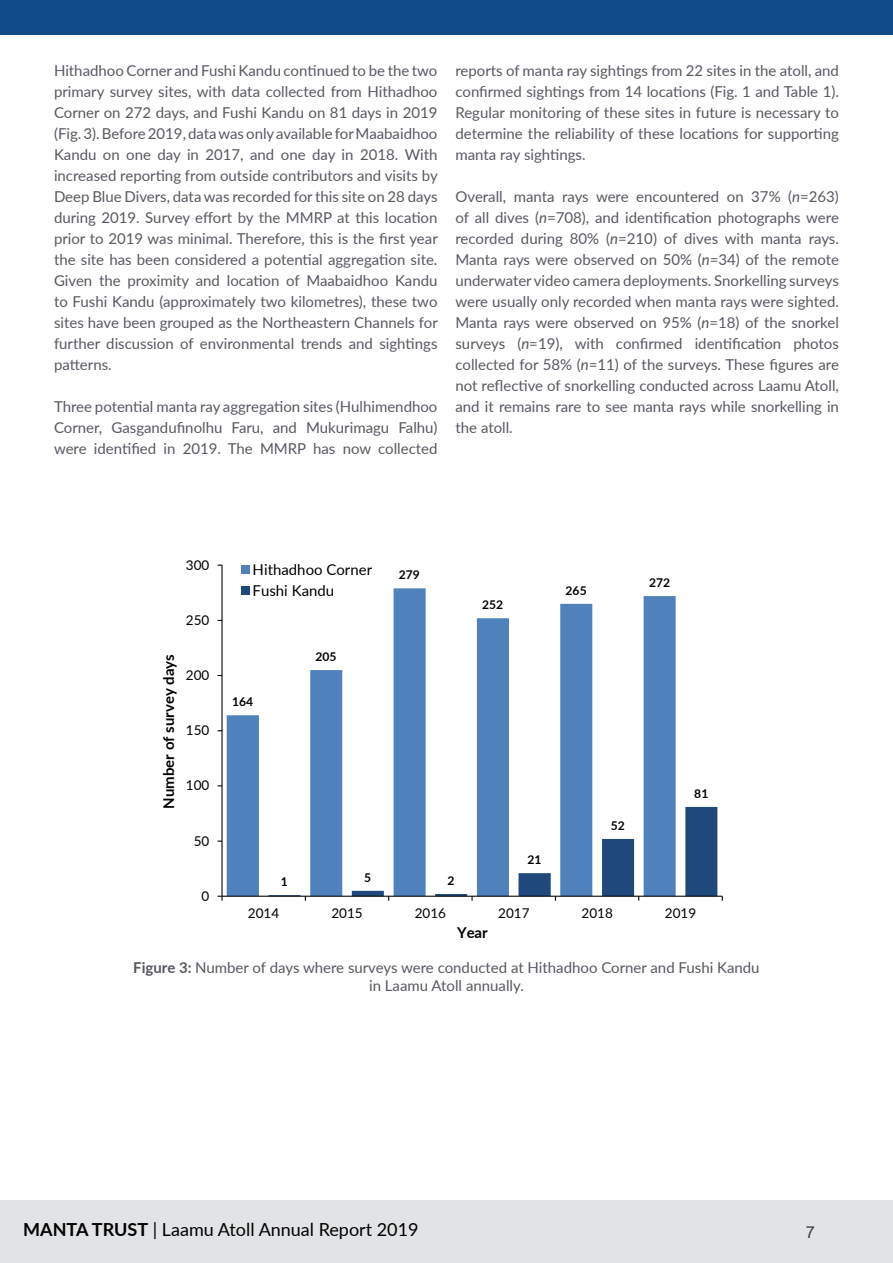
<style>
.page{position:relative;width:893px;height:1263px;background:#fff}
.page>*{position:absolute;margin:0;border:0;box-sizing:border-box;transform-origin:0 0}
.t1{font:18px "Lato";color:#000}
.t2{font:16.5px "Arial";color:#404041}
.t3{font:15px/21px "Lato";color:#585863;text-align:justify}
.t4{font:15px/21.3px "Lato";color:#000}
.t5{font:700 15px "Lato";color:#000}
.t6{font:13.5px "Lato";letter-spacing:.005em;color:#000}
.t7{font:700 12px "Lato";color:#000}
.s1{font-style:italic}
.s2{font-weight:700}
</style>
<div class="page">
<div style="left:0;top:1200px;width:893px;height:63px;background:#e2e3e5"></div>
<div style="left:0;top:0;width:893px;height:35px;background:#124c88"></div>
<svg style="left:227px;top:588px;width:449px;height:308px"></svg>
<hr style="left:221px;top:565px;width:2px;height:331px;background:#000">
<hr style="left:222px;top:896px;width:500px;height:1px;background:#000">
<svg style="left:218px;top:896px;width:5px;height:5px"></svg>
<svg style="left:268px;top:807px;width:455px;height:94px"></svg>
<div style="left:241px;top:565px;width:8px;height:9px;background:#4f81bd"></div>
<div style="left:241px;top:587px;width:8px;height:8px;background:#1f497d"></div>
<p class="t3" style="left:54px;top:59px;width:385px">Hithadhoo Corner and Fushi Kandu continued to be the two primary survey sites, with data collected from Hithadhoo Corner on 272 days, and Fushi Kandu on 81 days in 2019 (Fig. 3). Before 2019, data was only available for Maabaidhoo Kandu on one day in 2017, and one day in 2018. With increased reporting from outside contributors and visits by Deep Blue Divers, data was recorded for this site on 28 days during 2019. Survey effort by the MMRP at this location prior to 2019 was minimal. Therefore, this is the first year the site has been considered a potential aggregation site.<br>Given the proximity and location of Maabaidhoo Kandu to Fushi Kandu (approximately two kilometres), these two sites have been grouped as the Northeastern Channels for further discussion of environmental trends and sightings patterns.</p>
<p class="t3" style="left:54px;top:395px;width:385px">Three potential manta ray aggregation sites (Hulhimendhoo Corner, Gasgandufinolhu Faru, and Mukurimagu Falhu) were identified in 2019. The MMRP has now collected</p>
<p class="t3" style="left:455px;top:59px;width:385px">reports of manta ray sightings from 22 sites in the atoll, and confirmed sightings from 14 locations (Fig. 1 and Table 1).<br>Regular monitoring of these sites in future is necessary to determine the reliability of these locations for supporting manta ray sightings.</p>
<p class="t3" style="left:455px;top:185px;width:385px">Overall, manta rays were encountered on 37% (<span class="s1">n</span>=263) of all dives (<span class="s1">n</span>=708), and identification photographs were recorded during 80% (<span class="s1">n</span>=210) of dives with manta rays.<br>Manta rays were observed on 50% (<span class="s1">n</span>=34) of the remote underwater video camera deployments. Snorkelling surveys were usually only recorded when manta rays were sighted.<br>Manta rays were observed on 95% (<span class="s1">n</span>=18) of the snorkel surveys (<span class="s1">n</span>=19), with confirmed identification photos collected for 58% (<span class="s1">n</span>=11) of the surveys. These figures are not reflective of snorkelling conducted across Laamu Atoll, and it remains rare to see manta rays while snorkelling in the atoll.</p>
<p class="t6" style="left:186px;top:555px;width:25px">300</p>
<p class="t6" style="left:186px;top:610px;width:25px">250</p>
<p class="t5" style="left:158px;top:809px;width:156px;rotate:-90deg">Number of survey days</p>
<p class="t6" style="left:186px;top:665px;width:25px">200</p>
<p class="t6" style="left:186px;top:721px;width:25px">150</p>
<p class="t6" style="left:186px;top:776px;width:25px">100</p>
<p class="t6" style="left:194px;top:831px;width:17px">50</p>
<p class="t4" style="left:253px;top:558px;width:121px">Hithadhoo Corner<br>Fushi Kandu</p>
<p class="t7" style="left:232px;top:693px;width:23px">164</p>
<p class="t7" style="left:315px;top:648px;width:23px">205</p>
<p class="t7" style="left:399px;top:566px;width:23px">279</p>
<p class="t7" style="left:482px;top:596px;width:23px">252</p>
<p class="t7" style="left:566px;top:581px;width:23px">265</p>
<p class="t7" style="left:649px;top:574px;width:23px">272</p>
<p class="t7" style="left:528px;top:851px;width:16px">21</p>
<p class="t7" style="left:611px;top:816px;width:16px">52</p>
<p class="t7" style="left:694px;top:784px;width:16px">81</p>
<p class="t6" style="left:202px;top:886px;width:9px">0</p>
<p class="t7" style="left:281px;top:873px;width:8px">1</p>
<p class="t7" style="left:364px;top:868px;width:8px">5</p>
<p class="t7" style="left:448px;top:871px;width:8px">2</p>
<p class="t6" style="left:248px;top:904px;width:33px">2014</p>
<p class="t6" style="left:331px;top:904px;width:33px">2015</p>
<p class="t6" style="left:415px;top:904px;width:33px">2016</p>
<p class="t6" style="left:498px;top:904px;width:33px">2017</p>
<p class="t6" style="left:581px;top:904px;width:33px">2018</p>
<p class="t6" style="left:665px;top:904px;width:33px">2019</p>
<p class="t5" style="left:457px;top:921px;width:32px">Year</p>
<p class="t3" style="left:133px;top:958px;width:628px;line-height:18px;text-align:center"><span class="s2">Figure 3:</span> Number of days where surveys were conducted at Hithadhoo Corner and Fushi Kandu in Laamu Atoll annually.</p>
<p class="t1" style="left:23px;top:1217px;width:397px"><span class="s2">MANTA TRUST</span> | Laamu Atoll Annual Report 2019</p>
<p class="t2" style="left:806px;top:1221px;width:11px">7</p>
</div>
